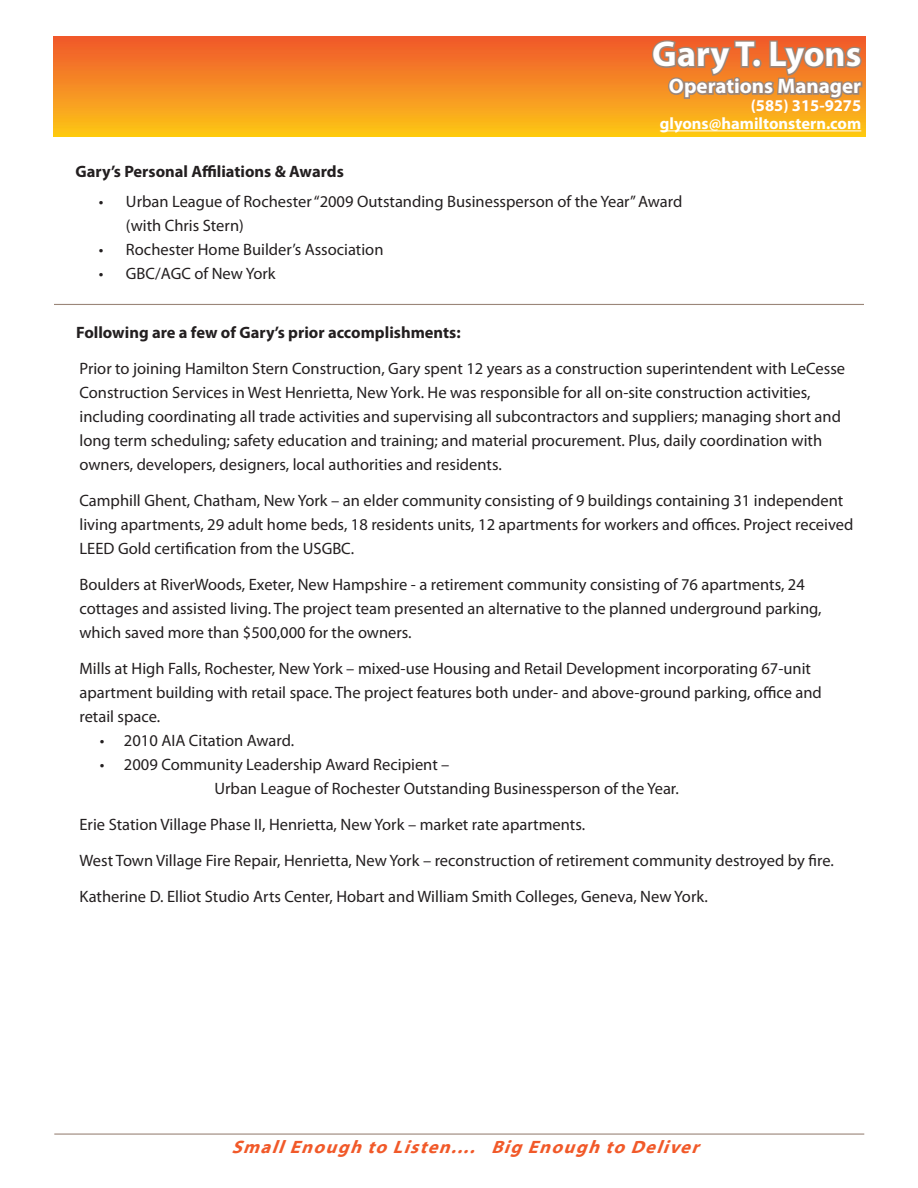
<style>
.page{position:relative;width:918px;height:1188px;background:#fff}
.page>*{position:absolute;margin:0;border:0;box-sizing:border-box;transform-origin:0 0}
.t1{font:700 36px "Myriad Pro";color:#fff}
.t2{font:700 21px "Myriad Pro";color:#fff}
.t3{font:italic 700 18px "Myriad Web Pro";color:#f15929}
.t4{font:16.5px/24px "Myriad Pro";color:#231f20}
.t5{font:700 16.5px "Myriad Pro";color:#231f20}
.t6{font:700 16.5px/18px "Myriad Pro";color:#fff;text-align:right}
</style>
<div class="page">
<hr style="left:54px;top:304px;width:810px;height:1px;background:#9b8679">
<img style="left:54px;top:37px;width:811px;height:100px">
<svg style="left:650px;top:39px;width:214px;height:98px;background:#df9238"></svg>
<hr style="left:54px;top:1134px;width:810px;height:1px;background:#9b8679">
<p class="t5" style="left:75px;top:161px;width:270px">Gary’s Personal Affiliations &amp; Awards</p>
<h1 class="t1" style="left:652px;top:31px;width:211px">Gary T. Lyons</h1>
<p class="t2" style="left:669px;top:72px;width:194px">Operations Manager</p>
<p class="t6" style="left:660px;top:96px;width:203px">(585) 315-9275 glyons@hamiltonstern.com</p>
<p class="t4" style="left:126px;top:189px;width:558px;text-indent:-27px">• Urban League of Rochester “2009 Outstanding Businessperson of the Year” Award (with Chris Stern)</p>
<p class="t4" style="left:99px;top:237px;width:286px">• Rochester Home Builder’s Association</p>
<p class="t4" style="left:99px;top:261px;width:178px">• GBC/AGC of New York</p>
<p class="t5" style="left:76px;top:322px;width:386px">Following are a few of Gary’s prior accomplishments:</p>
<p class="t4" style="left:79px;top:356px;width:767px">Prior to joining Hamilton Stern Construction, Gary spent 12 years as a construction superintendent with LeCesse Construction Services in West Henrietta, New York. He was responsible for all on-site construction activities, including coordinating all trade activities and supervising all subcontractors and suppliers; managing short and long term scheduling; safety education and training; and material procurement. Plus, daily coordination with owners, developers, designers, local authorities and residents.</p>
<p class="t4" style="left:79px;top:488px;width:775px">Camphill Ghent, Chatham, New York – an elder community consisting of 9 buildings containing 31 independent living apartments, 29 adult home beds, 18 residents units, 12 apartments for workers and offices. Project received<br>LEED Gold certification from the USGBC.</p>
<p class="t4" style="left:79px;top:572px;width:744px">Boulders at RiverWoods, Exeter, New Hampshire - a retirement community consisting of 76 apartments, 24 cottages and assisted living. The project team presented an alternative to the planned underground parking, which saved more than $500,000 for the owners.</p>
<p class="t4" style="left:79px;top:656px;width:744px">Mills at High Falls, Rochester, New York – mixed-use Housing and Retail Development incorporating 67-unit apartment building with retail space. The project features both under- and above-ground parking, office and retail space.</p>
<p class="t4" style="left:100px;top:728px;width:196px">• 2010 AIA Citation Award.</p>
<p class="t4" style="left:214px;top:752px;width:466px;text-indent:-115px">• 2009 Community Leadership Award Recipient –<br>Urban League of Rochester Outstanding Businessperson of the Year.</p>
<p class="t4" style="left:79px;top:806px;width:756px;line-height:36px">Erie Station Village Phase II, Henrietta, New York – market rate apartments.<br>West Town Village Fire Repair, Henrietta, New York – reconstruction of retirement community destroyed by fire.<br>Katherine D. Elliot Studio Arts Center, Hobart and William Smith Colleges, Geneva, New York.</p>
<p class="t3" style="left:232px;top:1137px;width:476px">SmallEnough to Listen.... Big Enough to Deliver</p>
</div>
